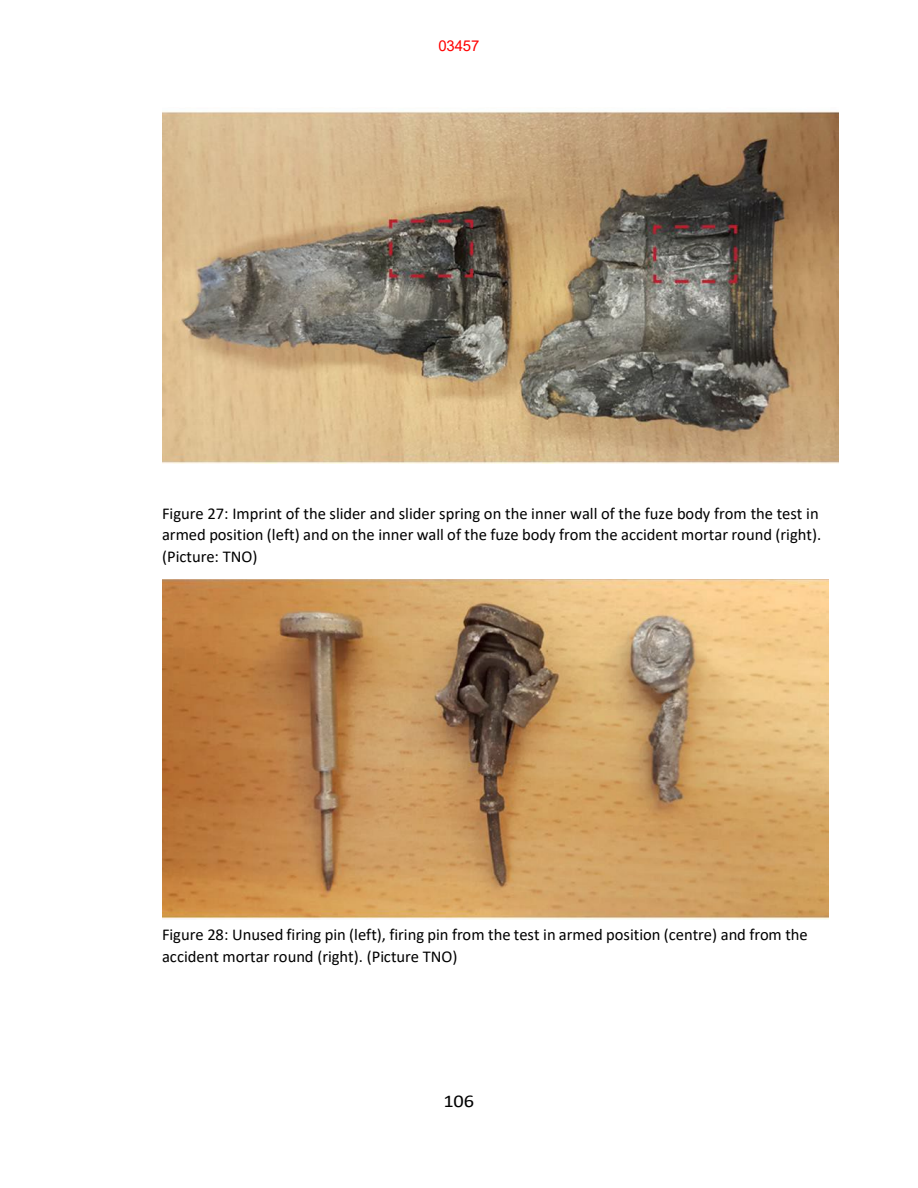
<style>
.page{position:relative;width:918px;height:1188px;background:#fff}
.page>*{position:absolute;margin:0;border:0;box-sizing:border-box;transform-origin:0 0}
.t1{font:18px "Calibri";color:#000;scale:1.13 1}
.t2{font:16.5px/21.5px "Calibri";color:#000}
.t3{font:15px "Arial";letter-spacing:-.01em;color:#f00}
</style>
<div class="page">
<img style="left:162px;top:111px;width:677px;height:353px">
<img style="left:162px;top:580px;width:666px;height:339px">
<p class="t3" style="left:438px;top:35px;width:43px">03457</p>
<p class="t2" style="left:162px;top:502px;width:661px">Figure 27: Imprint of the slider and slider spring on the inner wall of the fuze body from the test in armed position (left) and on the inner wall of the fuze body from the accident mortar round (right). (Picture: TNO)</p>
<p class="t2" style="left:162px;top:924px;width:647px">Figure 28: Unused firing pin (left), firing pin from the test in armed position (centre) and from the accident mortar round (right). (Picture TNO)</p>
<p class="t1" style="left:444px;top:1089px;width:29px">106</p>
</div>
